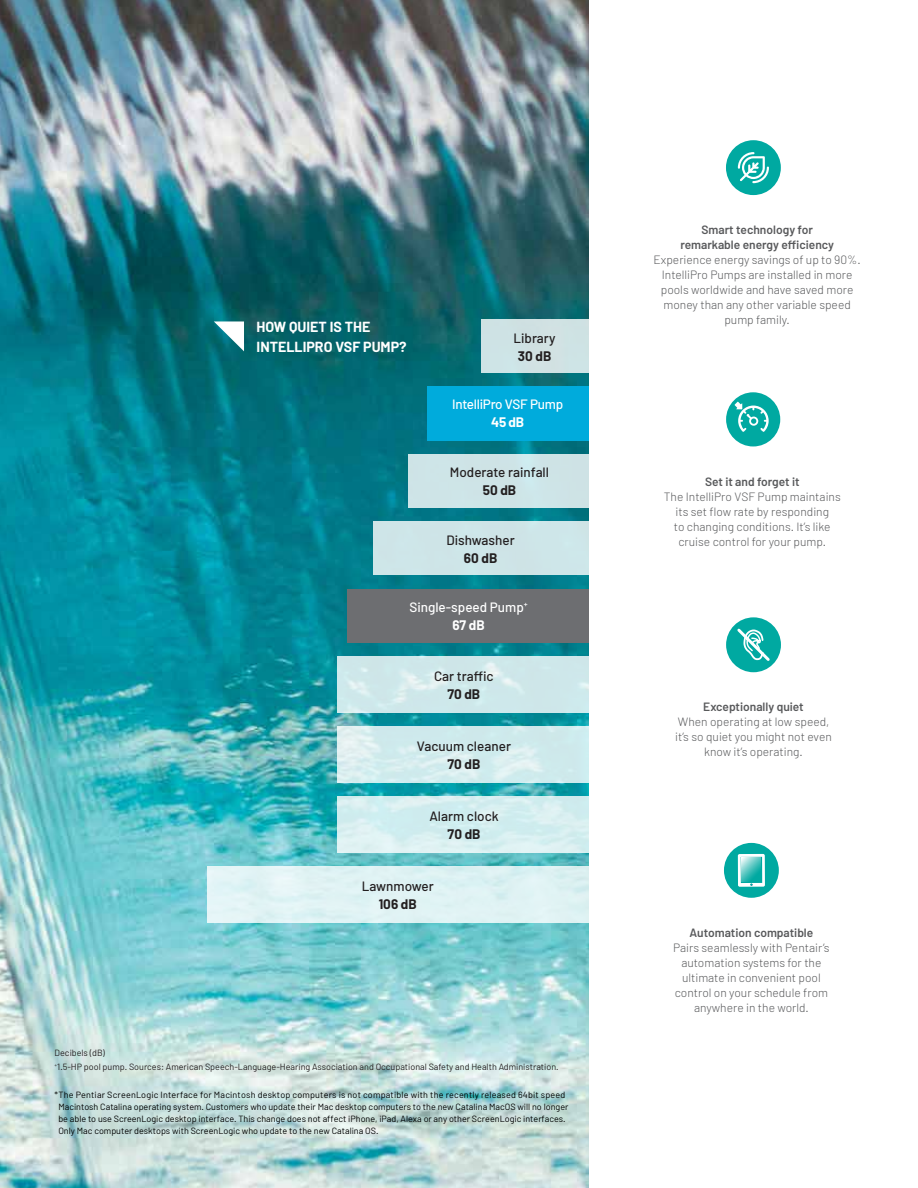
<style>
.page{position:relative;width:918px;height:1188px;background:#fff}
.page>*{position:absolute;margin:0;border:0;box-sizing:border-box;transform-origin:0 0}
.t1{font:700 14.25px/19.5px "Barlow";color:#fff}
.t2{font:500 13.5px "Barlow";color:#231f20}
.t3{font:700 13.5px "Barlow";color:#231f20}
.t4{font:500 13.5px/18px "Barlow";color:#fff;text-align:center}
.t5{font:500 13.5px "Barlow";letter-spacing:-.02em;color:#fff}
.t6{font:700 13.5px "Barlow";color:#fff}
.t7{font:300 12px/15px "Barlow";color:#58595b;text-align:center}
.t8{font:600 12px/15px "Barlow";color:#58595b;text-align:center}
.t9{font:9px/12px "Barlow";color:#000101}
.t10{font:9px/13.6px "Barlow";color:#231f20}
.s1{font-weight:700}
</style>
<div class="page">
<img style="left:0;top:0;width:589px;height:1188px">
<div style="left:724px;top:843px;width:55px;height:55px;background:#00a9a1;border-radius:50%"></div>
<svg style="left:738px;top:854px;width:27px;height:33px"></svg>
<svg style="left:741px;top:857px;width:21px;height:26px"></svg>
<svg style="left:742px;top:858px;width:19px;height:24px"></svg>
<div style="left:481px;top:319px;width:108px;height:54px;background:#cee2e4"></div>
<div style="left:427px;top:386px;width:162px;height:54px;background:#00abdc"></div>
<div style="left:373px;top:521px;width:216px;height:54px;background:#cee5e8"></div>
<div style="left:409px;top:454px;width:180px;height:54px;background:#cee4e7"></div>
<div style="left:347px;top:589px;width:242px;height:54px;background:#6d6e71"></div>
<svg style="left:337px;top:656px;width:252px;height:57px;background:#d0e8ea"></svg>
<svg style="left:337px;top:726px;width:252px;height:57px;background:#d3eced"></svg>
<div style="left:337px;top:796px;width:252px;height:56px;background:linear-gradient(to right,#d8f0f1,#d5eef0)"></div>
<div style="left:207px;top:866px;width:382px;height:56px;background:#e0f3f4"></div>
<div style="left:726px;top:617px;width:55px;height:55px;background:#00a9a1;border-radius:50%"></div>
<svg style="left:735px;top:617px;width:37px;height:44px"></svg>
<div style="left:726px;top:140px;width:55px;height:55px;background:#00a9a1;border-radius:50%"></div>
<svg style="left:738px;top:152px;width:31px;height:31px"></svg>
<div style="left:726px;top:392px;width:54px;height:54px;background:#00a9a1;border-radius:50%"></div>
<svg style="left:735px;top:402px;width:34px;height:30px"></svg>
<svg style="left:214px;top:321px;width:30px;height:30px"></svg>
<p class="t1" style="left:257px;top:317px;width:152px">HOW QUIET IS THE<br>INTELLIPRO VSF PUMP?</p>
<p class="t2" style="left:514px;top:329px;width:44px">Library</p>
<p class="t3" style="left:518px;top:347px;width:35px">30 dB</p>
<p class="t5" style="left:452px;top:396px;width:113px">IntelliPro VSF Pump</p>
<p class="t6" style="left:491px;top:414px;width:34px">45 dB</p>
<p class="t2" style="left:450px;top:464px;width:101px">Moderate rainfall</p>
<p class="t3" style="left:483px;top:482px;width:35px">50 dB</p>
<p class="t2" style="left:446px;top:532px;width:70px">Dishwasher</p>
<p class="t3" style="left:464px;top:550px;width:35px">60 dB</p>
<p class="t4" style="left:409px;top:597px;width:120px">Single-speed Pump<sup>+<br></sup><span class="s1">67 dB</span></p>
<p class="t2" style="left:434px;top:668px;width:61px">Car traffic</p>
<p class="t3" style="left:447px;top:686px;width:34px">70 dB</p>
<p class="t2" style="left:417px;top:738px;width:96px">Vacuum cleaner</p>
<p class="t3" style="left:448px;top:756px;width:34px">70 dB</p>
<p class="t2" style="left:429px;top:808px;width:71px">Alarm clock</p>
<p class="t3" style="left:448px;top:826px;width:34px">70 dB</p>
<p class="t2" style="left:362px;top:878px;width:74px">Lawnmower</p>
<p class="t3" style="left:379px;top:896px;width:40px">106 dB</p>
<p class="t10" style="left:55px;top:1046px;width:505px">Decibels (dB)<br><sup>+</sup>1.5-HP pool pump. Sources: American Speech-Language-Hearing Association and Occupational Safety and Health Administration.</p>
<p class="t9" style="left:58px;top:1089px;width:512px;text-indent:-4px">*The Pentiar ScreenLogic Interface for Macintosh desktop computers is not compatible with the recently released 64bit speed Macintosh Catalina operating system. Customers who update their Mac desktop computers to the new Catalina MacOS will no longer be able to use ScreenLogic desktop interface. This change does not affect iPhone, iPad, Alexa or any other ScreenLogic interfaces.<br>Only Mac computer desktops with ScreenLogic who update to the new Catalina OS.</p>
<p class="t8" style="left:680px;top:222px;width:155px">Smart technology for remarkable energy efficiency</p>
<p class="t7" style="left:654px;top:252px;width:209px">Experience energy savings of up to 90%.<br>IntelliPro Pumps are installed in more pools worldwide and have saved more money than any other variable speed pump family.</p>
<p class="t8" style="left:705px;top:474px;width:96px">Set it and forget it</p>
<p class="t7" style="left:664px;top:489px;width:178px">The IntelliPro VSF Pump maintains its set flow rate by responding<br>to changing conditions. It’s like cruise control for your pump.</p>
<p class="t8" style="left:703px;top:699px;width:102px">Exceptionally quiet</p>
<p class="t7" style="left:675px;top:714px;width:158px">When operating at low speed, it’s so quiet you might not even know it’s operating.</p>
<p class="t8" style="left:689px;top:925px;width:125px">Automation compatible</p>
<p class="t7" style="left:673px;top:940px;width:158px">Pairs seamlessly with Pentair’s automation systems for the ultimate in convenient pool control on your schedule from anywhere in the world.</p>
</div>
